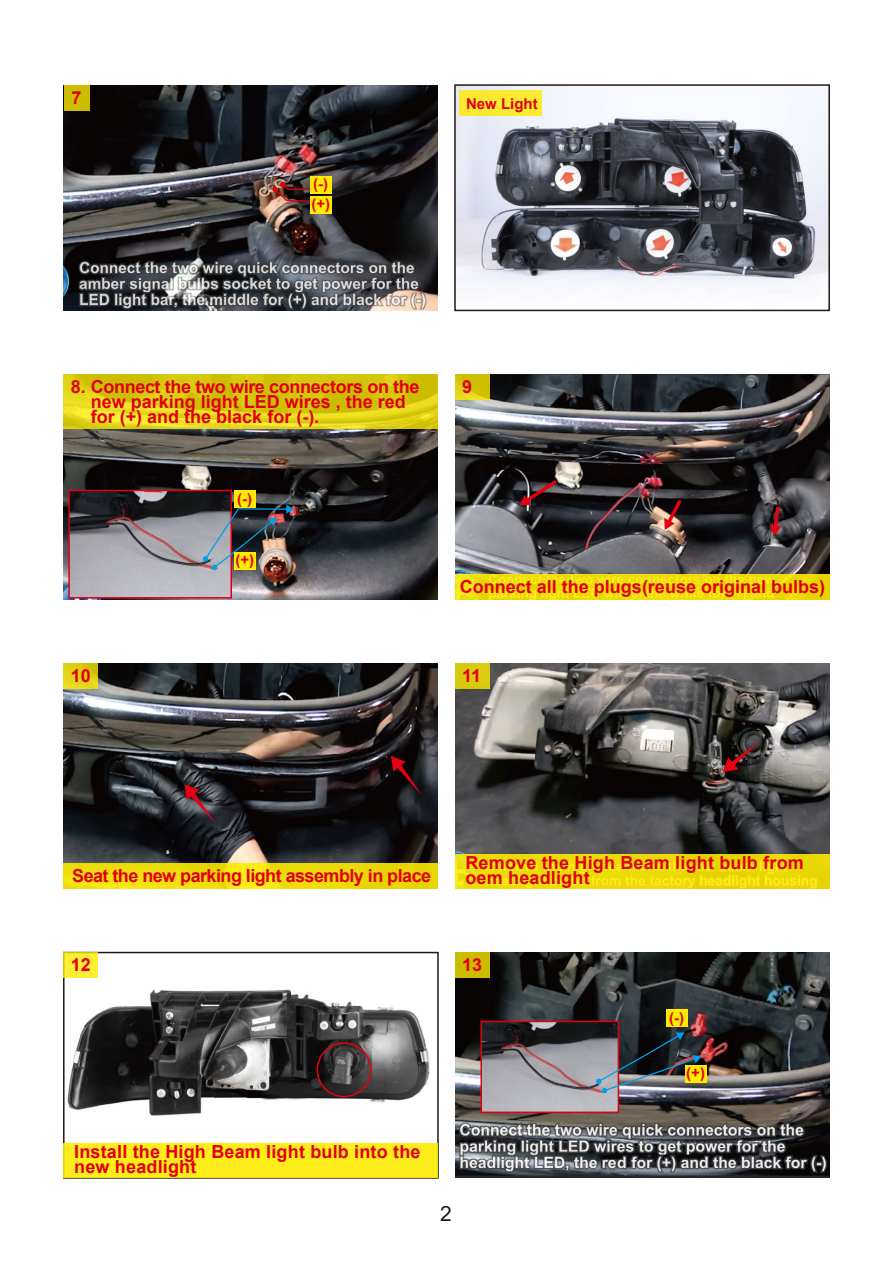
<style>
.page{position:relative;width:893px;height:1263px;background:#fff}
.page>*{position:absolute;margin:0;border:0;box-sizing:border-box;transform-origin:0 0}
.t1{font:21px "Arial";color:#221815}
.t2{font:700 18px/15px "Arial";color:#e10011}
.t3{font:700 18px "Arial";letter-spacing:-.03em;color:#e10011}
.t4{font:700 15px "Arial";color:#e10011}
</style>
<div class="page">
<img style="left:64px;top:85px;width:374px;height:225px">
<div style="left:64px;top:85px;width:25px;height:26px;background:#cdbd01"></div>
<div style="left:310px;top:196px;width:21px;height:18px;background:#feeb00"></div>
<div style="left:310px;top:176px;width:21px;height:18px;background:#feeb00"></div>
<svg style="left:272px;top:182px;width:39px;height:21px"></svg>
<img style="left:457px;top:87px;width:370px;height:202px">
<div style="left:454px;top:84px;width:376px;height:227px;border:2px solid #221815"></div>
<div style="left:459px;top:90px;width:82px;height:25px;background:#faeb31"></div>
<img style="left:64px;top:429px;width:374px;height:171px">
<svg style="left:64px;top:374px;width:374px;height:55px;background:#dbcc11"></svg>
<img style="left:71px;top:493px;width:158px;height:102px">
<div style="left:68px;top:490px;width:164px;height:108px;border:2px solid #e10011"></div>
<img style="left:202px;top:505px;width:92px;height:65px">
<img style="left:455px;top:374px;width:374px;height:200px">
<svg style="left:455px;top:374px;width:34px;height:26px"></svg>
<div style="left:455px;top:574px;width:374px;height:26px;background:linear-gradient(to right,#f1e10f,#eddb08)"></div>
<svg style="left:664px;top:496px;width:21px;height:34px"></svg>
<svg style="left:769px;top:503px;width:13px;height:33px"></svg>
<svg style="left:519px;top:477px;width:42px;height:28px"></svg>
<img style="left:64px;top:663px;width:374px;height:200px">
<div style="left:64px;top:663px;width:34px;height:26px;background:linear-gradient(to bottom,#d3c507,#e9db1e)"></div>
<svg style="left:64px;top:863px;width:374px;height:26px;background:#eedd09"></svg>
<svg style="left:185px;top:784px;width:31px;height:41px"></svg>
<svg style="left:391px;top:756px;width:32px;height:40px"></svg>
<img style="left:455px;top:952px;width:374px;height:226px">
<div style="left:455px;top:952px;width:34px;height:26px;background:#ccbc00"></div>
<div style="left:234px;top:552px;width:21px;height:18px;background:#feeb00"></div>
<div style="left:234px;top:490px;width:21px;height:18px;background:#feeb00"></div>
<div style="left:685px;top:1065px;width:21px;height:17px;background:#feeb00"></div>
<div style="left:666px;top:1009px;width:21px;height:18px;background:#feeb00"></div>
<img style="left:67px;top:989px;width:363px;height:127px">
<div style="left:63px;top:952px;width:376px;height:227px;border:2px solid #221815"></div>
<div style="left:64px;top:952px;width:34px;height:26px;background:#feef33"></div>
<div style="left:317px;top:1042px;width:55px;height:55px;border:2px solid #e60012;border-radius:50%"></div>
<img style="left:455px;top:663px;width:374px;height:191px">
<div style="left:455px;top:663px;width:34px;height:26px;background:#daca0e"></div>
<svg style="left:723px;top:741px;width:37px;height:31px"></svg>
<img style="left:483px;top:1024px;width:133px;height:86px">
<div style="left:480px;top:1021px;width:139px;height:92px;border:2px solid #e10011"></div>
<img style="left:596px;top:1032px;width:105px;height:61px">
<svg style="left:455px;top:854px;width:374px;height:35px;background:#eddc0a"></svg>
<div style="left:64px;top:1143px;width:374px;height:35px;background:#feed1a"></div>
<p class="t2" style="left:72px;top:90px;width:12px">7</p>
<p class="t4" style="left:313px;top:173px;width:16px">(-)</p>
<p class="t4" style="left:312px;top:194px;width:20px">(+)</p>
<p class="t4" style="left:466px;top:93px;width:73px">New Light</p>
<p class="t2" style="left:91px;top:379px;width:330px;text-indent:-20px">8. Connect the two wire connectors on the new parking light LED wires , the red for (+) and the black for (-).</p>
<p class="t2" style="left:462px;top:379px;width:12px">9</p>
<p class="t4" style="left:237px;top:488px;width:16px">(-)</p>
<p class="t2" style="left:71px;top:668px;width:22px">10</p>
<p class="t4" style="left:235px;top:549px;width:20px">(+)</p>
<p class="t2" style="left:460px;top:579px;width:367px">Connect all the plugs(reuse original bulbs)</p>
<p class="t2" style="left:462px;top:668px;width:21px">11</p>
<p class="t3" style="left:72px;top:863px;width:360px">Seat the new parking light assembly in place</p>
<p class="t2" style="left:465px;top:855px;width:340px">Remove the High Beam light bulb from oem headlight</p>
<p class="t2" style="left:71px;top:958px;width:22px">12</p>
<p class="t2" style="left:462px;top:958px;width:22px">13</p>
<p class="t2" style="left:74px;top:1144px;width:348px">Install the High Beam light bulb into the new headlight</p>
<p class="t1" style="left:440px;top:1199px;width:13px">2</p>
<p class="t4" style="left:669px;top:1007px;width:16px">(-)</p>
<p class="t4" style="left:686px;top:1062px;width:20px">(+)</p>
</div>
